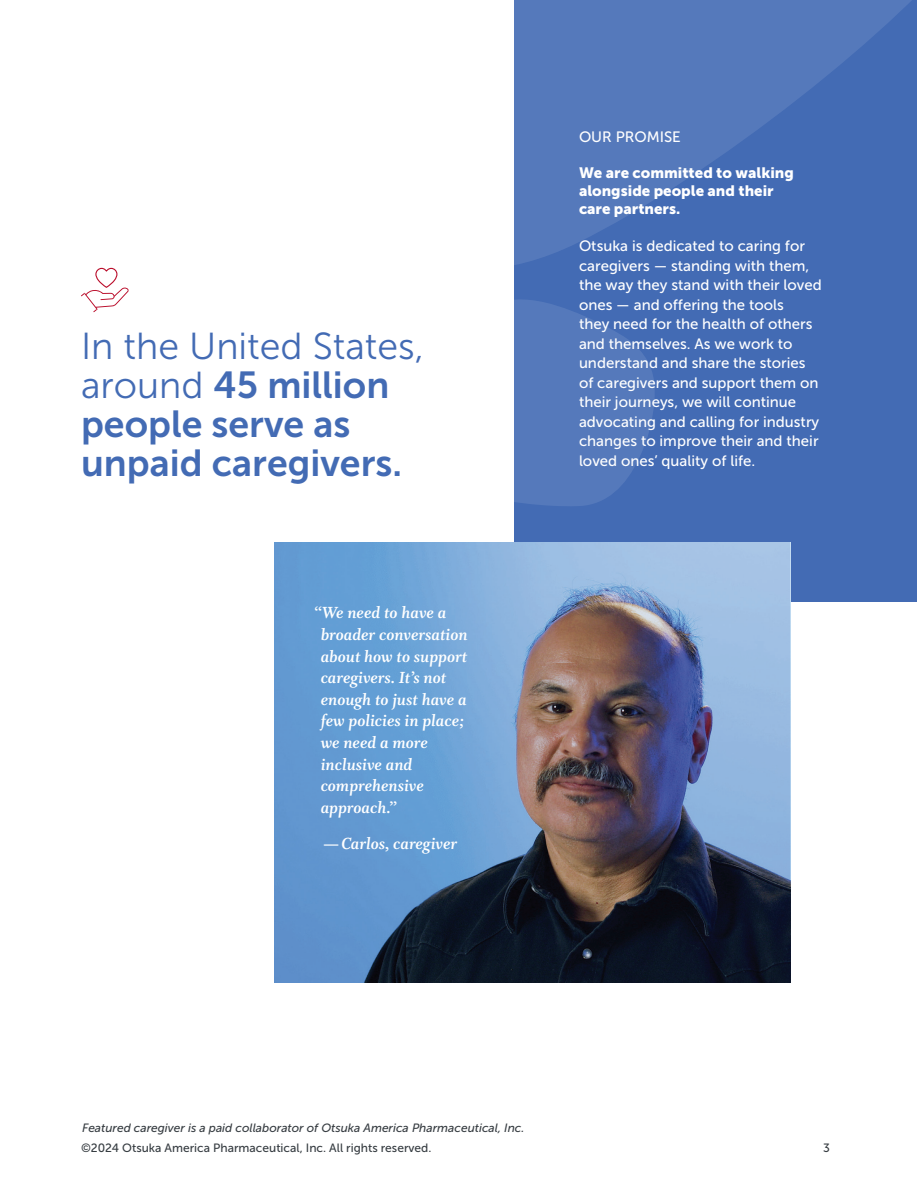
<style>
.page{position:relative;width:918px;height:1188px;background:#fff}
.page>*{position:absolute;margin:0;border:0;box-sizing:border-box;transform-origin:0 0}
.t1{font:37.5px/39px "Museo Sans 700";color:#436bb4}
.t2{font:37.5px "Museo Sans 300";color:#436bb4}
.t3{font:italic 700 18px/21.6px "Whitman";color:#fff}
.t4{font:15px/19.5px "Museo Sans 500";color:#fff}
.t5{font:15px/18px "Museo Sans 900";color:#fff}
.t6{font:italic 12px "Museo Sans 500";color:#373d42}
.t7{font:12px "Museo Sans 500";color:#373d42}
.s1{font-family:"Museo Sans 300"}
</style>
<div class="page">
<div style="left:514px;top:0;width:403px;height:602px;background:#436bb4"></div>
<svg style="left:274px;top:542px;width:516px;height:440px;background:#617b9e"></svg>
<svg style="left:81px;top:268px;width:48px;height:44px"></svg>
<svg style="left:99px;top:0;width:813px;height:273px"></svg>
<svg style="left:514px;top:299px;width:141px;height:207px;fill:#5579bb"></svg>
<h1 class="t2" style="left:81px;top:326px;width:345px">In the United States,</h1>
<h1 class="t1" style="left:81px;top:366px;width:322px"><span class="s1">around</span> 45 million people serve as unpaid caregivers.</h1>
<p class="t3" style="left:321px;top:603px;width:149px;text-indent:-7px">“We need to have a broader conversation about how to support caregivers. It’s not enough to just have a few policies in place; we need a more inclusive and comprehensive approach.”</p>
<p class="t3" style="left:323px;top:833px;width:136px">— Carlos, caregiver</p>
<p class="t4" style="left:579px;top:127px;width:103px">OUR PROMISE</p>
<p class="t5" style="left:579px;top:164px;width:216px">We are committed to walking alongside people and their care partners.</p>
<p class="t4" style="left:579px;top:236px;width:244px">Otsuka is dedicated to caring for caregivers — standing with them, the way they stand with their loved ones — and offering the tools<br>they need for the health of others and themselves. As we work to understand and share the stories of caregivers and support them on their journeys, we will continue advocating and calling for industry changes to improve their and their loved ones’ quality of life.</p>
<p class="t6" style="left:82px;top:1122px;width:444px">Featured caregiver is a paid collaborator of Otsuka America Pharmaceutical, Inc.</p>
<p class="t7" style="left:81px;top:1141px;width:352px">©2024 Otsuka America Pharmaceutical, Inc. All rights reserved.</p>
<p class="t7" style="left:823px;top:1141px;width:8px">3</p>
</div>
